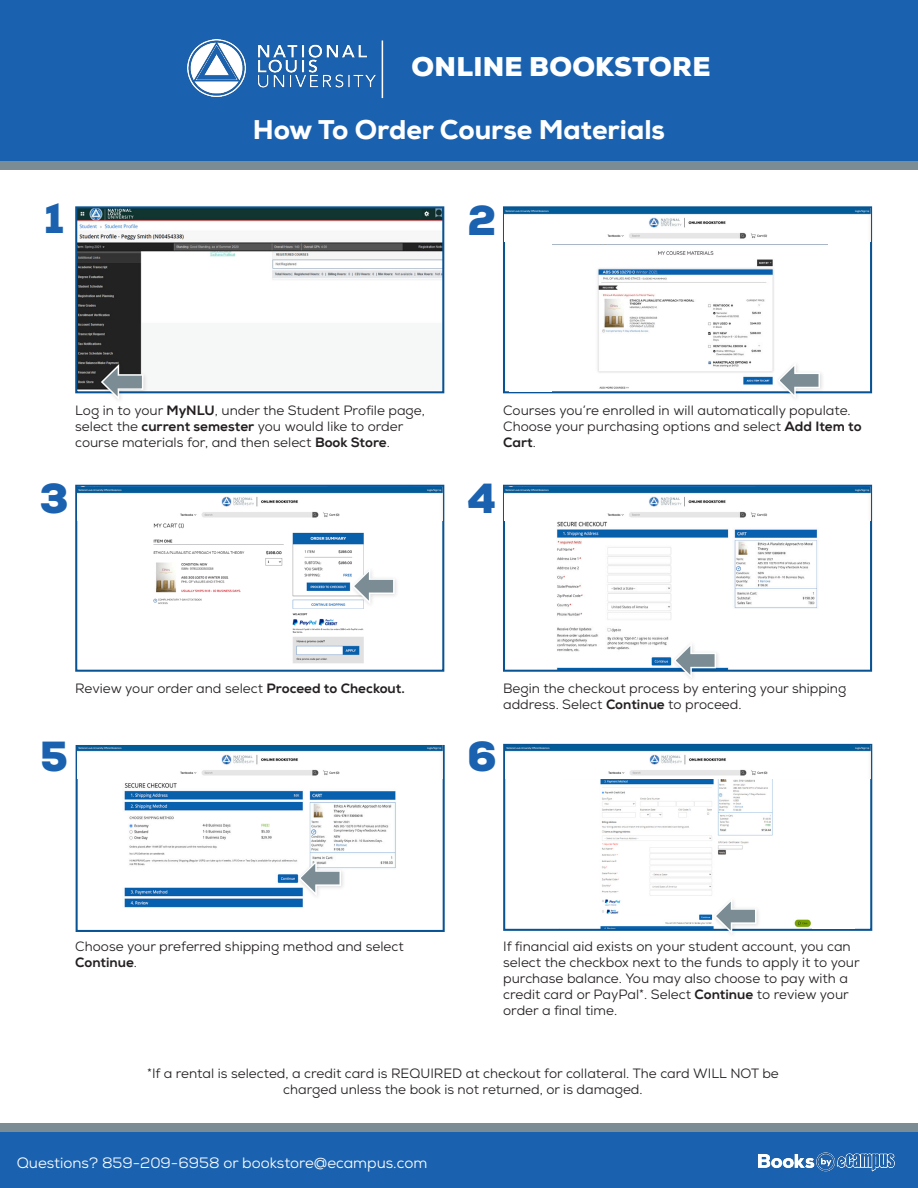
<style>
.page{position:relative;width:918px;height:1188px;background:#fff}
.page>*{position:absolute;margin:0;border:0;box-sizing:border-box;transform-origin:0 0}
.t1{font:900 42px "Nexa";color:#1a62af}
.t2{font:800 27px "Nexa";color:#fff}
.t3{font:900 27px "Nexa";letter-spacing:.01em;color:#fff}
.t4{font:15px "Nexa";color:#fff}
.t5{font:13.5px/16.2px "Nexa";color:#231f20}
.s1{font-weight:800}
</style>
<div class="page">
<div style="left:0;top:1132px;width:918px;height:56px;background:#1a62af"></div>
<div style="left:0;top:1123px;width:918px;height:9px;background:#7b8c95"></div>
<img style="left:758px;top:1152px;width:137px;height:20px">
<div style="left:0;top:0;width:918px;height:167px;background:#1a62af"></div>
<div style="left:0;top:161px;width:918px;height:9px;background:#7b8c95"></div>
<img style="left:78px;top:209px;width:363px;height:181px">
<div style="left:75px;top:206px;width:369px;height:187px;border:2px solid #075393"></div>
<img style="left:552px;top:244px;width:275px;height:145px">
<div style="left:503px;top:206px;width:369px;height:187px;border:2px solid #075393"></div>
<img style="left:153px;top:523px;width:211px;height:140px">
<div style="left:75px;top:485px;width:369px;height:187px;border:2px solid #075393"></div>
<img style="left:556px;top:521px;width:262px;height:148px">
<div style="left:503px;top:485px;width:369px;height:187px;border:2px solid #075393"></div>
<img style="left:124px;top:783px;width:272px;height:125px">
<div style="left:76px;top:745px;width:369px;height:187px;border:2px solid #075393"></div>
<img style="left:600px;top:779px;width:211px;height:149px">
<div style="left:503px;top:744px;width:369px;height:187px;border:2px solid #075393"></div>
<div style="left:98px;top:362px;width:50px;height:42px;background:#231f20;opacity:.15"></div>
<svg style="left:101px;top:364px;width:42px;height:36px"></svg>
<div style="left:775px;top:360px;width:50px;height:43px;background:#231f20;opacity:.15"></div>
<svg style="left:777px;top:362px;width:43px;height:36px"></svg>
<div style="left:349px;top:566px;width:51px;height:42px;background:#231f20;opacity:.15"></div>
<svg style="left:352px;top:568px;width:43px;height:36px"></svg>
<div style="left:671px;top:640px;width:50px;height:43px;background:#231f20;opacity:.15"></div>
<svg style="left:674px;top:642px;width:42px;height:37px"></svg>
<div style="left:296px;top:858px;width:50px;height:42px;background:#231f20;opacity:.15"></div>
<svg style="left:299px;top:860px;width:42px;height:36px"></svg>
<div style="left:711px;top:896px;width:50px;height:42px;background:#231f20;opacity:.15"></div>
<svg style="left:714px;top:898px;width:43px;height:36px"></svg>
<hr style="left:382px;top:40px;width:1px;height:58px;background:#fff">
<img style="left:188px;top:39px;width:187px;height:58px">
<div style="left:813px;top:756px;width:42px;height:173px;background:#fff"></div>
<div style="left:510px;top:218px;width:42px;height:173px;background:#fff"></div>
<img style="left:505px;top:208px;width:365px;height:33px">
<img style="left:77px;top:487px;width:365px;height:33px">
<img style="left:77px;top:746px;width:365px;height:33px">
<img style="left:506px;top:746px;width:365px;height:33px">
<img style="left:505px;top:487px;width:365px;height:33px">
<p class="t3" style="left:412px;top:50px;width:300px">ONLINE BOOKSTORE</p>
<p class="t1" style="left:44px;top:192px;width:21px">1</p>
<p class="t2" style="left:253px;top:112px;width:414px">How To Order Course Materials</p>
<p class="t1" style="left:468px;top:193px;width:30px">2</p>
<p class="t5" style="left:75px;top:402px;width:351px">Log in to your <span class="s1">MyNLU</span>, under the Student Profile page, select the <span class="s1">current semester</span> you would like to order course materials for, and then select <span class="s1">Book Store</span>.</p>
<p class="t5" style="left:503px;top:402px;width:360px">Courses you’re enrolled in will automatically populate.<br>Choose your purchasing options and select <span class="s1">Add Item to<br>Cart</span>.</p>
<p class="t1" style="left:39px;top:471px;width:31px">3</p>
<p class="t1" style="left:468px;top:471px;width:31px">4</p>
<p class="t5" style="left:75px;top:680px;width:331px">Review your order and select <span class="s1">Proceed to Checkout.</span></p>
<p class="t5" style="left:503px;top:680px;width:345px">Begin the checkout process by entering your shipping address. Select <span class="s1">Continue</span> to proceed.</p>
<p class="t1" style="left:40px;top:729px;width:29px">5</p>
<p class="t1" style="left:467px;top:729px;width:31px">6</p>
<p class="t5" style="left:75px;top:938px;width:330px">Choose your preferred shipping method and select<br><span class="s1">Continue</span>.</p>
<p class="t5" style="left:503px;top:938px;width:358px">If financial aid exists on your student account, you can select the checkbox next to the funds to apply it to your purchase balance. You may also choose to pay with a credit card or PayPal*. Select <span class="s1">Continue</span> to review your order a final time.</p>
<p class="t5" style="left:147px;top:1065px;width:633px;text-align:center">*If a rental is selected, a credit card is REQUIRED at checkout for collateral. The card WILL NOT be charged unless the book is not returned, or is damaged.</p>
<p class="t4" style="left:17px;top:1153px;width:412px">Questions? 859-209-6958 or bookstore@ecampus.com</p>
</div>
